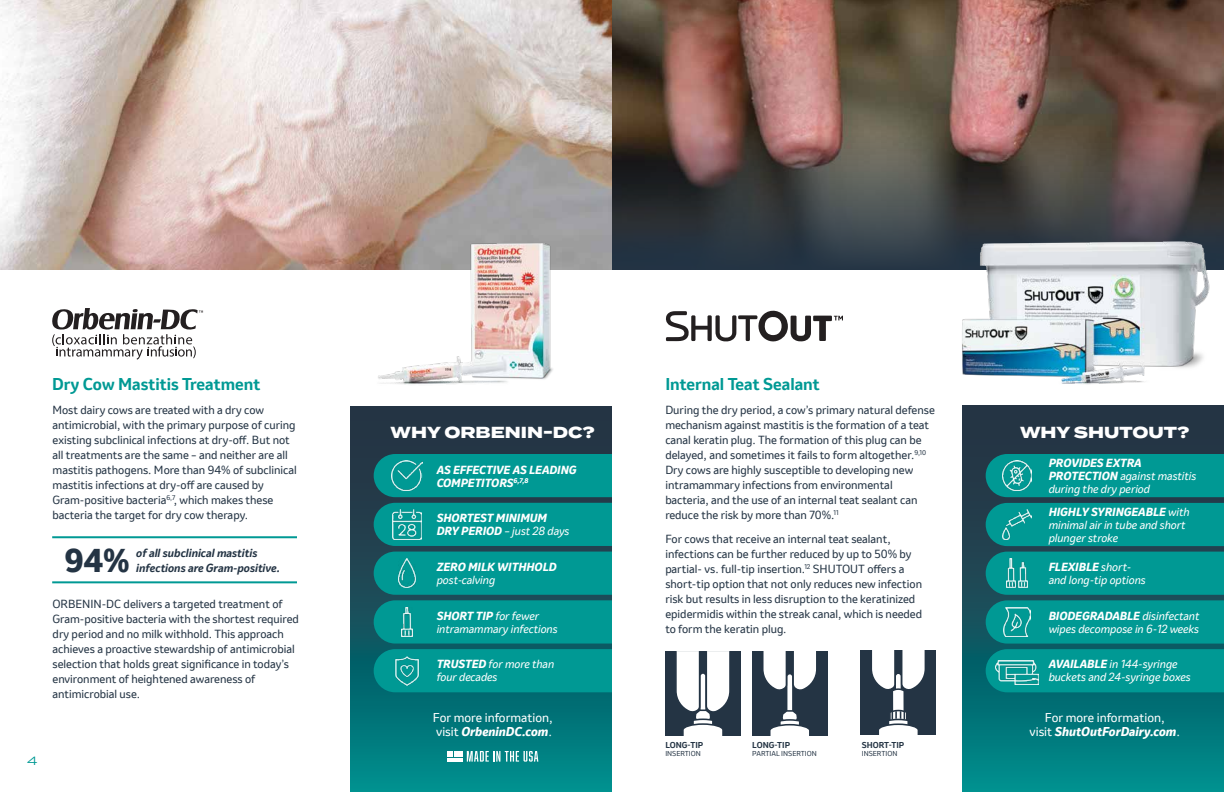
<style>
.page{position:relative;width:1224px;height:792px;background:#fff}
.page>*{position:absolute;margin:0;border:0;box-sizing:border-box;transform-origin:0 0}
.t1{font:800 30.8px "Invention";color:#243444}
.t2{font:700 16px "Invention";color:#009994}
.t3{font:800 16px "Termina";color:#fff}
.t4{font:12px/14.4px "Invention";color:#fff}
.t5{font:12px "Termina";color:#009994}
.t6{font:11px/15px "Invention";color:#243444}
.t7{font:italic 11px/13px "Invention";color:#fff}
.t8{font:italic 800 11px/13px "Invention";color:#fff}
.t9{font:italic 700 11px/15px "Invention";color:#243444}
.t10{font:700 8px "Invention";color:#243444}
.t11{font:6.7px "Invention";color:#243444}
.s1{font-weight:400}
.s2{font-weight:800}
.s3{font-weight:800;font-style:italic}
</style>
<div class="page">
<img style="left:0;top:0;width:1224px;height:270px">
<svg style="left:612px;top:133px;width:612px;height:137px;background:#494444"></svg>
<div style="left:665px;top:652px;width:76px;height:84px;background:#243444"></div>
<svg style="left:676px;top:652px;width:54px;height:84px"></svg>
<div style="left:752px;top:651px;width:75px;height:85px;background:#243444"></div>
<div style="left:787px;top:674px;width:5px;height:60px;background:#fff;border-radius:2px"></div>
<svg style="left:770px;top:709px;width:39px;height:27px"></svg>
<svg style="left:763px;top:651px;width:53px;height:42px"></svg>
<svg style="left:350px;top:406px;width:262px;height:386px;background:#0e5f67"></svg>
<svg style="left:52px;top:308px;width:151px;height:52px"></svg>
<img style="left:372px;top:228px;width:193px;height:157px">
<div style="left:374px;top:454px;width:238px;height:43px;background:#009994"></div>
<div style="left:374px;top:503px;width:238px;height:43px;background:#009994"></div>
<svg style="left:374px;top:552px;width:238px;height:140px;background:#02918e"></svg>
<img style="left:392px;top:461px;width:30px;height:29px">
<img style="left:392px;top:510px;width:30px;height:29px">
<img style="left:392px;top:656px;width:30px;height:29px">
<img style="left:399px;top:558px;width:16px;height:30px">
<img style="left:402px;top:607px;width:11px;height:30px">
<svg style="left:962px;top:406px;width:262px;height:386px;background:#0e6068"></svg>
<svg style="left:665px;top:310px;width:178px;height:32px"></svg>
<img style="left:938px;top:218px;width:286px;height:167px">
<div style="left:986px;top:503px;width:238px;height:43px;background:#009994"></div>
<div style="left:986px;top:454px;width:238px;height:43px;background:#009994"></div>
<svg style="left:986px;top:552px;width:238px;height:140px;background:#02918e"></svg>
<img style="left:1002px;top:509px;width:30px;height:31px">
<img style="left:1006px;top:559px;width:22px;height:29px">
<img style="left:1004px;top:607px;width:27px;height:30px">
<img style="left:996px;top:660px;width:42px;height:25px">
<div style="left:861px;top:650px;width:75px;height:85px;background:#243444"></div>
<svg style="left:872px;top:650px;width:53px;height:85px"></svg>
<svg style="left:447px;top:751px;width:91px;height:11px"></svg>
<hr style="left:52px;top:581px;width:245px;height:2px;background:#009994">
<hr style="left:52px;top:536px;width:245px;height:2px;background:#009994">
<img style="left:1002px;top:461px;width:30px;height:29px">
<h2 class="t2" style="left:52px;top:373px;width:210px">Dry Cow Mastitis Treatment</h2>
<p class="t6" style="left:52px;top:402px;width:246px">Most dairy cows are treated with a dry cow antimicrobial, with the primary purpose of curing existing subclinical infections at dry-off. But not all treatments are the same – and neither are all mastitis pathogens. More than 94% of subclinical mastitis infections at dry-off are caused by Gram-positive bacteria<sup>6,7</sup>, which makes these bacteria the target for dry cow therapy.</p>
<h1 class="t1" style="left:65px;top:538px;width:66px">94%</h1>
<p class="t9" style="left:136px;top:545px;width:146px">of all subclinical mastitis infections are Gram-positive.</p>
<p class="t6" style="left:52px;top:597px;width:248px">ORBENIN-DC delivers a targeted treatment of Gram-positive bacteria with the shortest required dry period and no milk withhold. This approach achieves a proactive stewardship of antimicrobial selection that holds great significance in today’s environment of heightened awareness of antimicrobial use.</p>
<p class="t5" style="left:27px;top:752px;width:12px">4</p>
<h2 class="t3" style="left:391px;top:421px;width:206px">WHY ORBENIN-DC?</h2>
<p class="t8" style="left:437px;top:464px;width:141px">AS EFFECTIVE AS LEADING<br>COMPETITORS<sup>6,7,8</sup></p>
<p class="t8" style="left:437px;top:512px;width:134px">SHORTEST MINIMUM<br>DRY PERIOD <span class="s1">– just 28 days</span></p>
<p class="t8" style="left:437px;top:560px;width:121px">ZERO MILK WITHHOLD</p>
<p class="t7" style="left:437px;top:573px;width:60px">post-calving</p>
<p class="t7" style="left:437px;top:609px;width:123px"><span class="s2">SHORT TIP</span> for fewer intramammary infections</p>
<p class="t7" style="left:437px;top:658px;width:119px"><span class="s2">TRUSTED</span> for more than four decades</p>
<h2 class="t2" style="left:665px;top:373px;width:156px">Internal Teat Sealant</h2>
<p class="t6" style="left:665px;top:402px;width:271px">During the dry period, a cow’s primary natural defense mechanism against mastitis is the formation of a teat canal keratin plug. The formation of this plug can be delayed, and sometimes it fails to form altogether.<sup>9,10<br></sup>Dry cows are highly susceptible to developing new intramammary infections from environmental bacteria, and the use of an internal teat sealant can reduce the risk by more than 70%.<sup>11</sup></p>
<p class="t6" style="left:665px;top:531px;width:258px">For cows that receive an internal teat sealant, infections can be further reduced by up to 50% by partial- vs. full-tip insertion.<sup>12</sup> SHUTOUT offers a short-tip option that not only reduces new infection risk but results in less disruption to the keratinized epidermidis within the streak canal, which is needed to form the keratin plug.</p>
<h2 class="t3" style="left:1020px;top:421px;width:171px">WHY SHUTOUT?</h2>
<p class="t7" style="left:1049px;top:456px;width:149px"><span class="s2">PROVIDES EXTRA<br>PROTECTION</span> against mastitis during the dry period</p>
<p class="t7" style="left:1049px;top:505px;width:142px"><span class="s2">HIGHLY SYRINGEABLE</span> with minimal air in tube and short plunger stroke</p>
<p class="t7" style="left:1049px;top:560px;width:99px"><span class="s2">FLEXIBLE</span> short&shy;and long-tip options</p>
<p class="t7" style="left:1049px;top:609px;width:152px"><span class="s2">BIODEGRADABLE</span> disinfectant wipes decompose in 6-12 weeks</p>
<p class="t7" style="left:1049px;top:658px;width:143px"><span class="s2">AVAILABLE</span> in 144-syringe buckets and 24-syringe boxes</p>
<p class="t4" style="left:433px;top:710px;width:121px">For more information, visit <span class="s3">OrbeninDC.com</span>.</p>
<p class="t4" style="left:1030px;top:710px;width:152px;text-align:center">For more information,<br>visit <span class="s3">ShutOutForDairy.com</span>.</p>
<p class="t10" style="left:665px;top:739px;width:39px">LONG-TIP</p>
<p class="t11" style="left:665px;top:749px;width:37px">INSERTION</p>
<p class="t10" style="left:752px;top:739px;width:39px">LONG-TIP</p>
<p class="t11" style="left:752px;top:749px;width:66px">PARTIAL INSERTION</p>
<p class="t10" style="left:862px;top:739px;width:44px">SHORT-TIP</p>
<p class="t11" style="left:862px;top:749px;width:37px">INSERTION</p>
</div>
